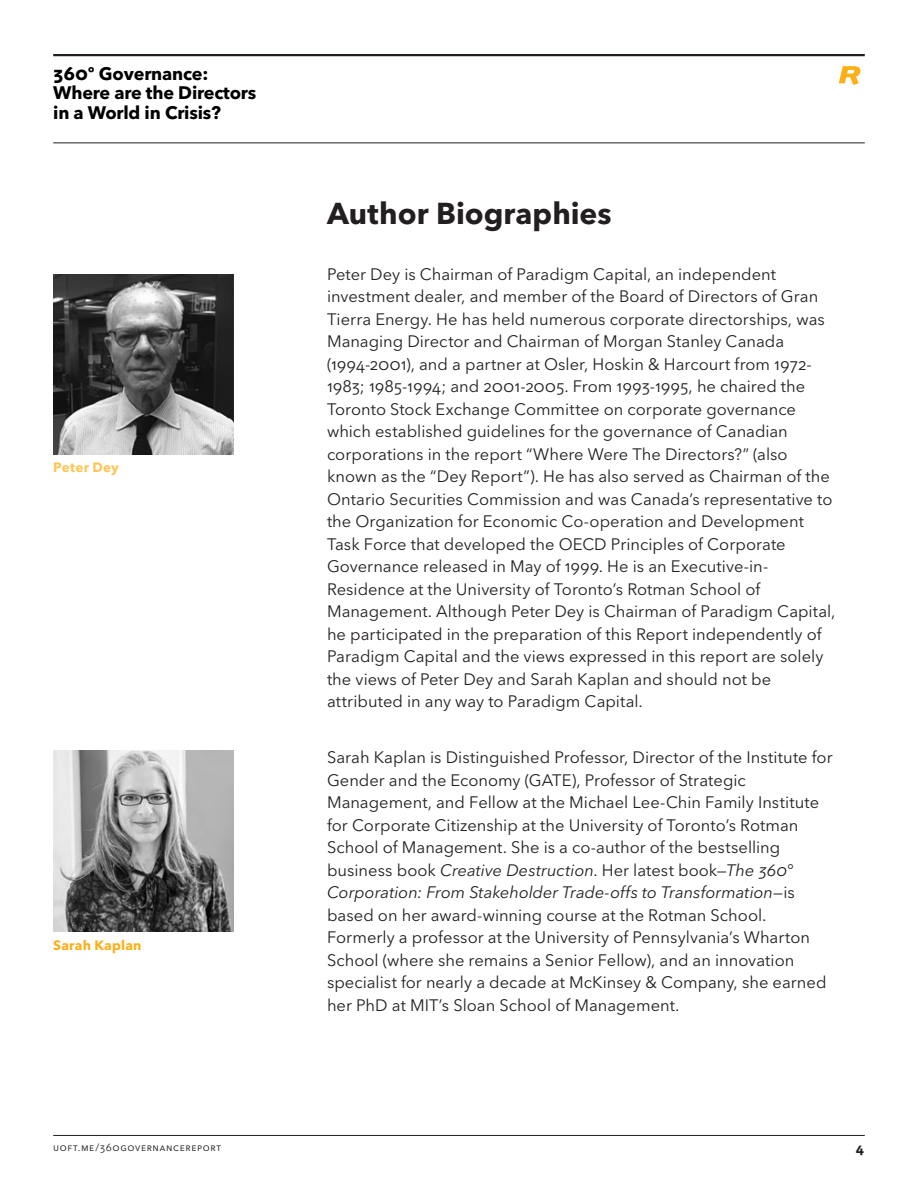
<style>
.page{position:relative;width:918px;height:1188px;background:#fff}
.page>*{position:absolute;margin:0;border:0;box-sizing:border-box;transform-origin:0 0}
.t1{font:700 30px "Avenir Next LT Pro";color:#231f20}
.t2{font:700 18px/19.5px "Avenir Next LT Pro";letter-spacing:-.01em;color:#000}
.t3{font:16.5px/22.5px "Avenir Next LT Pro";color:#231f20}
.t4{font:700 13.5px "Avenir Next LT Pro";letter-spacing:.015em;color:#fcb017}
.t5{font:700 13.5px "Avenir Next LT Pro";letter-spacing:.015em;color:#fdc658}
.t6{font:700 12.75px "Avenir Next LT Pro";color:#231f20}
.t7{font:10.5px "Avenir Next LT Pro";letter-spacing:.06em;color:#231f20}
.s1{font-style:italic}
</style>
<div class="page">
<hr style="left:53px;top:142px;width:812px;height:1px;background:#231f20">
<hr style="left:53px;top:54px;width:812px;height:2px;background:#231f20">
<svg style="left:839px;top:66px;width:21px;height:19px"></svg>
<hr style="left:53px;top:1135px;width:812px;height:1px;background:#231f20">
<img style="left:53px;top:274px;width:181px;height:181px">
<img style="left:53px;top:751px;width:181px;height:180px">
<p class="t2" style="left:53px;top:64px;width:205px">360º Governance:<br>Where are the Directors in a World in Crisis?</p>
<p class="t5" style="left:53px;top:459px;width:67px">Peter Dey</p>
<p class="t4" style="left:53px;top:937px;width:90px">Sarah Kaplan</p>
<p class="t1" style="left:327px;top:195px;width:286px">Author Biographies</p>
<p class="t3" style="left:327px;top:263px;width:510px">Peter Dey is Chairman of Paradigm Capital, an independent investment dealer, and member of the Board of Directors of Gran Tierra Energy. He has held numerous corporate directorships, was Managing Director and Chairman of Morgan Stanley Canada (1994-2001), and a partner at Osler, Hoskin &amp; Harcourt from 1972- 1983; 1985-1994; and 2001-2005. From 1993-1995, he chaired the Toronto Stock Exchange Committee on corporate governance which established guidelines for the governance of Canadian corporations in the report “Where Were The Directors?” (also known as the “Dey Report”). He has also served as Chairman of the Ontario Securities Commission and was Canada’s representative to the Organization for Economic Co-operation and Development Task Force that developed the OECD Principles of Corporate Governance released in May of 1999. He is an Executive-in-Residence at the University of Toronto’s Rotman School of Management. Although Peter Dey is Chairman of Paradigm Capital, he participated in the preparation of this Report independently of Paradigm Capital and the views expressed in this report are solely the views of Peter Dey and Sarah Kaplan and should not be attributed in any way to Paradigm Capital.</p>
<p class="t3" style="left:327px;top:746px;width:507px">Sarah Kaplan is Distinguished Professor, Director of the Institute for Gender and the Economy (GATE), Professor of Strategic Management, and Fellow at the Michael Lee-Chin Family Institute for Corporate Citizenship at the University of Toronto’s Rotman School of Management. She is a co-author of the bestselling business book <span class="s1">Creative Destruction</span>. Her latest book—<span class="s1">The 360° Corporation: From Stakeholder Trade-offs to Transformation</span>—is based on her award-winning course at the Rotman School.<br>Formerly a professor at the University of Pennsylvania’s Wharton School (where she remains a Senior Fellow), and an innovation specialist for nearly a decade at McKinsey &amp; Company, she earned her PhD at MIT’s Sloan School of Management.</p>
<p class="t7" style="left:53px;top:1141px;width:170px">uoft.me/360governancereport</p>
<p class="t6" style="left:856px;top:1140px;width:10px">4</p>
</div>
